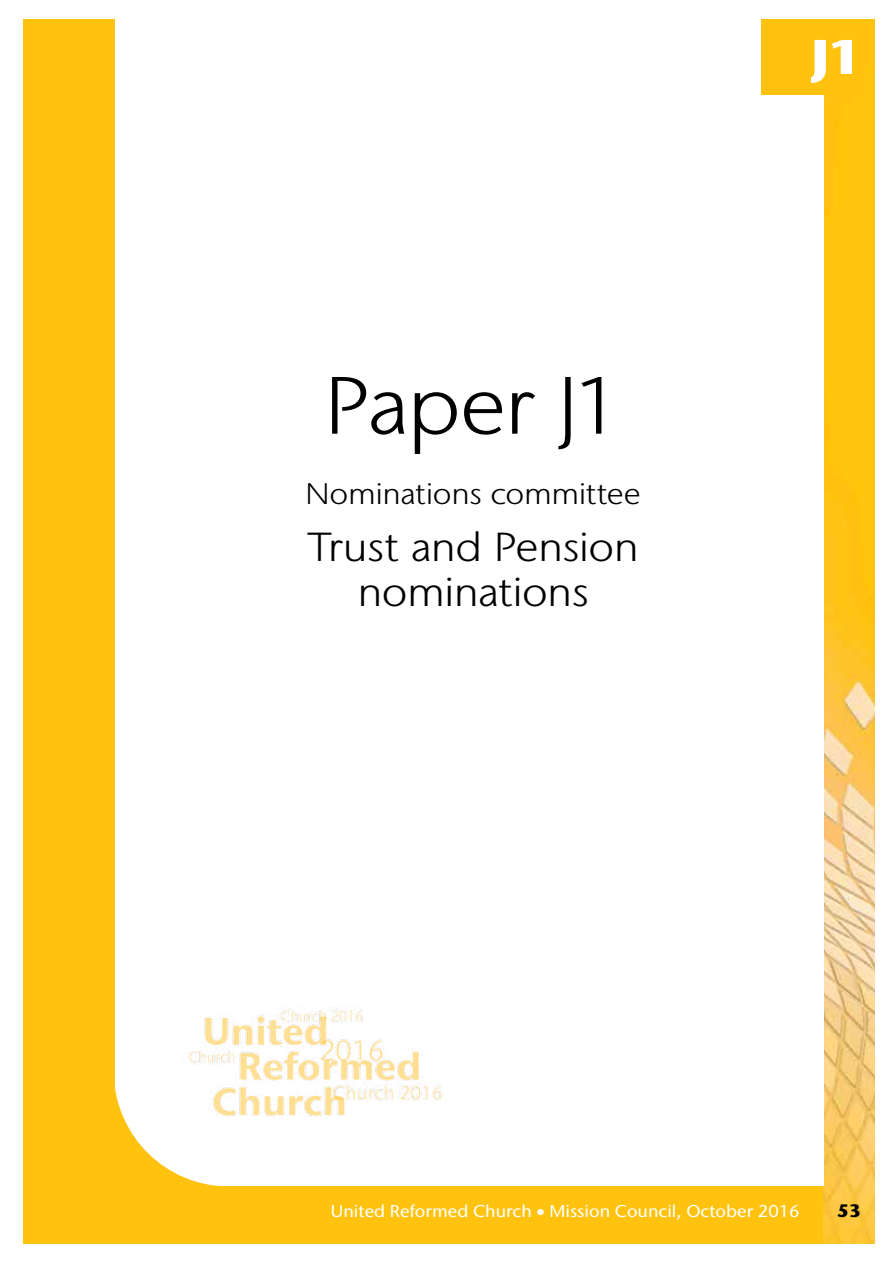
<style>
.page{position:relative;width:893px;height:1263px;background:#fff}
.page>*{position:absolute;margin:0;border:0;box-sizing:border-box;transform-origin:0 0}
.t1{font:300 81px "Stone Sans IIITC Std";letter-spacing:-.025em;color:#000;scale:1.11 1}
.t2{font:800 48.6px "Stone Sans IIITC Std";color:#fff;scale:1.11 1}
.t3{font:300 40.5px/45px "Stone Sans IIITC Std";letter-spacing:-.015em;color:#000;text-align:center;scale:1.11 1}
.t4{font:300 29.7px "Stone Sans IIITC Std";letter-spacing:-.015em;color:#000;scale:1.11 1}
.t5{font:800 18px "Stone Sans IIITC Std";color:#000}
.t6{font:500 17.1px "Stone Sans IIITC Std";color:#fff;scale:1.05 1}
</style>
<div class="page">
<div style="left:23px;top:19px;width:810px;height:1225px;background:#ffc20e"></div>
<img style="left:824px;top:19px;width:51px;height:1225px">
<div style="left:115px;top:6px;width:708px;height:1179px;background:#fff"></div>
<svg style="left:115px;top:1088px;width:114px;height:98px"></svg>
<img style="left:183px;top:1006px;width:259px;height:116px">
<div style="left:761px;top:19px;width:102px;height:76px;background:#ffc20e"></div>
<h1 class="t1" style="left:325px;top:357px;width:269px">Paper J1</h1>
<h3 class="t4" style="left:305px;top:475px;width:304px">Nominations committee</h3>
<h3 class="t3" style="left:308px;top:525px;width:300px">Trust and Pension nominations</h3>
<h2 class="t2" style="left:811px;top:25px;width:49px">J1</h2>
<h2 class="t2" style="left:824px;top:25px;width:36px">A</h2>
<p class="t6" style="left:331px;top:1201px;width:448px">United Reformed Church • Mission Council, October 2016</p>
<p class="t5" style="left:837px;top:1199px;width:26px">53</p>
</div>
